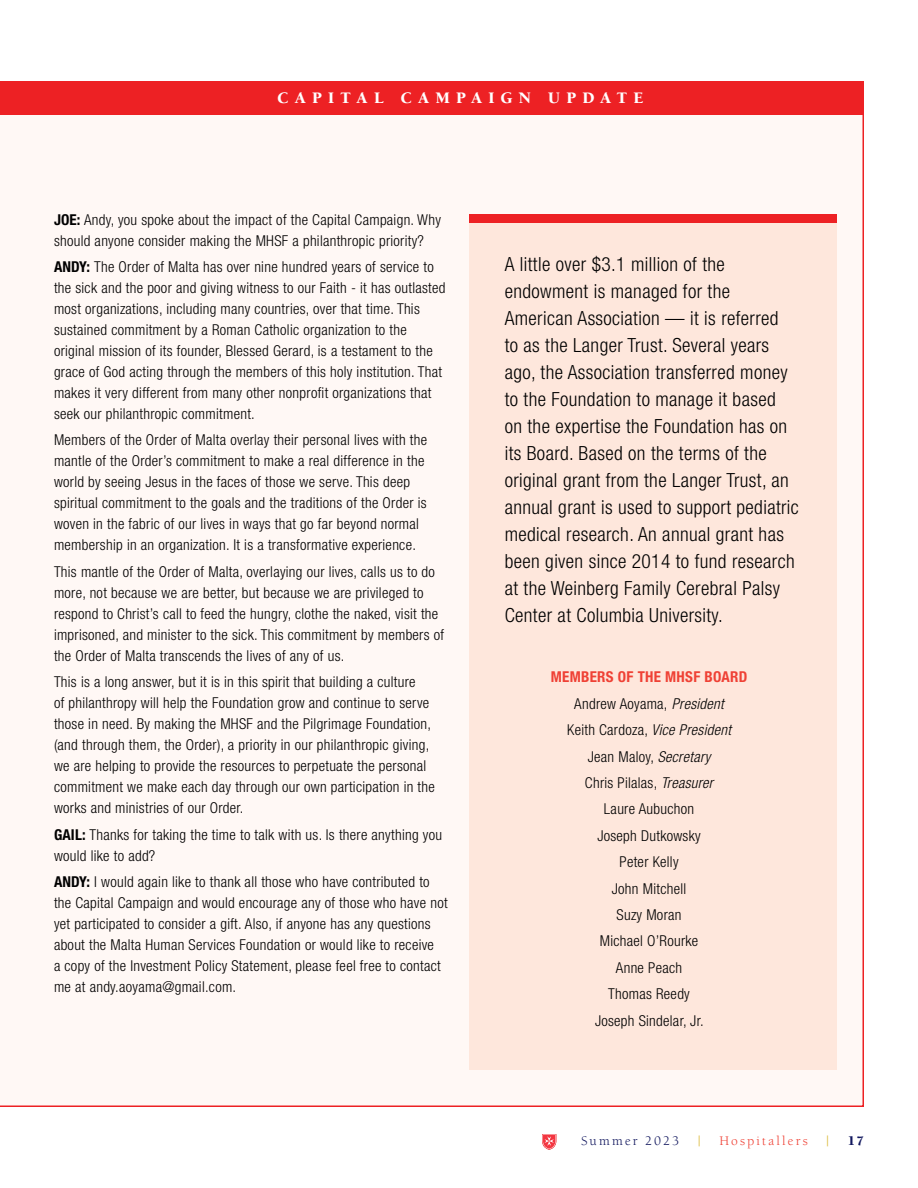
<style>
.page{position:relative;width:918px;height:1188px;background:#fff}
.page>*{position:absolute;margin:0;border:0;box-sizing:border-box;transform-origin:0 0}
.t1{font:300 condensed 19.5px/27px "Helvetica Neue LT Std";letter-spacing:.02em;color:#000}
.t2{font:900 16.5px "Berkeley Std";letter-spacing:.38em;color:#fff}
.t3{font:300 condensed 15px/21px "Helvetica Neue LT Std";letter-spacing:.02em;color:#000}
.t4{font:13.5px "Berkeley Std";letter-spacing:.16em;color:#ef4135}
.t5{font:13.5px "Berkeley Std";letter-spacing:.155em;color:#11175e}
.t6{font:13.5px "Berkeley Std";color:#d8b42a}
.t7{font:900 13.5px "Berkeley Std";color:#11175e}
.s1{font-weight:700}
.s2{font-weight:700;color:#ef4135}
.s3{font-style:italic}
</style>
<div class="page">
<svg style="left:542px;top:1134px;width:14px;height:16px"></svg>
<div style="left:0;top:115px;width:864px;height:992px;background:#fff8f5"></div>
<div style="left:0;top:81px;width:864px;height:34px;background:#ed2124"></div>
<div style="left:469px;top:214px;width:367px;height:855px;background:#fee7dc"></div>
<div style="left:470px;top:214px;width:367px;height:8px;background:#ed2124"></div>
<p class="t2" style="left:277px;top:89px;width:368px">CAPITAL CAMPAIGN UPDATE</p>
<p class="t3" style="left:54px;top:209px;width:388px"><span class="s1">JOE:</span> Andy, you spoke about the impact of the Capital Campaign. Why should anyone consider making the MHSF a philanthropic priority?</p>
<p class="t3" style="left:54px;top:256px;width:393px"><span class="s1">ANDY:</span> The Order of Malta has over nine hundred years of service to the sick and the poor and giving witness to our Faith - it has outlasted most organizations, including many countries, over that time. This sustained commitment by a Roman Catholic organization to the original mission of its founder, Blessed Gerard, is a testament to the grace of God acting through the members of this holy institution. That makes it very different from many other nonprofit organizations that seek our philanthropic commitment.</p>
<p class="t3" style="left:54px;top:429px;width:375px">Members of the Order of Malta overlay their personal lives with the mantle of the Order’s commitment to make a real difference in the world by seeing Jesus in the faces of those we serve. This deep spiritual commitment to the goals and the traditions of the Order is woven in the fabric of our lives in ways that go far beyond normal membership in an organization. It is a transformative experience.</p>
<p class="t3" style="left:54px;top:561px;width:392px">This mantle of the Order of Malta, overlaying our lives, calls us to do more, not because we are better, but because we are privileged to respond to Christ’s call to feed the hungry, clothe the naked, visit the imprisoned, and minister to the sick. This commitment by members of the Order of Malta transcends the lives of any of us.</p>
<p class="t3" style="left:54px;top:671px;width:382px">This is a long answer, but it is in this spirit that building a culture<br>of philanthropy will help the Foundation grow and continue to serve those in need. By making the MHSF and the Pilgrimage Foundation, (and through them, the Order), a priority in our philanthropic giving, we are helping to provide the resources to perpetuate the personal commitment we make each day through our own participation in the works and ministries of our Order.</p>
<p class="t3" style="left:54px;top:824px;width:390px"><span class="s1">GAIL:</span> Thanks for taking the time to talk with us. Is there anything you would like to add?</p>
<p class="t3" style="left:54px;top:871px;width:395px"><span class="s1">ANDY:</span> I would again like to thank all those who have contributed to the Capital Campaign and would encourage any of those who have not yet participated to consider a gift. Also, if anyone has any questions about the Malta Human Services Foundation or would like to receive<br>a copy of the Investment Policy Statement, please feel free to contact me at andy.aoyama@gmail.com.</p>
<p class="t1" style="left:505px;top:250px;width:296px">A little over $3.1 million of the endowment is managed for the American Association — it is referred<br>to as the Langer Trust. Several years ago, the Association transferred money to the Foundation to manage it based<br>on the expertise the Foundation has on its Board. Based on the terms of the original grant from the Langer Trust, an annual grant is used to support pediatric medical research. An annual grant has been given since 2014 to fund research at the Weinberg Family Cerebral Palsy Center at Columbia University.</p>
<p class="t3" style="left:551px;top:664px;width:198px;line-height:26.4px;text-align:center"><span class="s2">MEMBERS OF THE MHSF BOARD<br></span>Andrew Aoyama, <span class="s3">President<br></span>Keith Cardoza, <span class="s3">Vice President<br></span>Jean Maloy, <span class="s3">Secretary<br></span>Chris Pilalas, <span class="s3">Treasurer<br></span>Laure Aubuchon<br>Joseph Dutkowsky<br>Peter Kelly<br>John Mitchell<br>Suzy Moran<br>Michael O’Rourke<br>Anne Peach<br>Thomas Reedy<br>Joseph Sindelar, Jr.</p>
<p class="t5" style="left:581px;top:1134px;width:100px">Summer 2023</p>
<p class="t6" style="left:698px;top:1134px;width:4px">|</p>
<p class="t4" style="left:719px;top:1134px;width:90px">Hospitallers</p>
<p class="t6" style="left:826px;top:1134px;width:4px">|</p>
<p class="t7" style="left:848px;top:1134px;width:18px">17</p>
</div>
